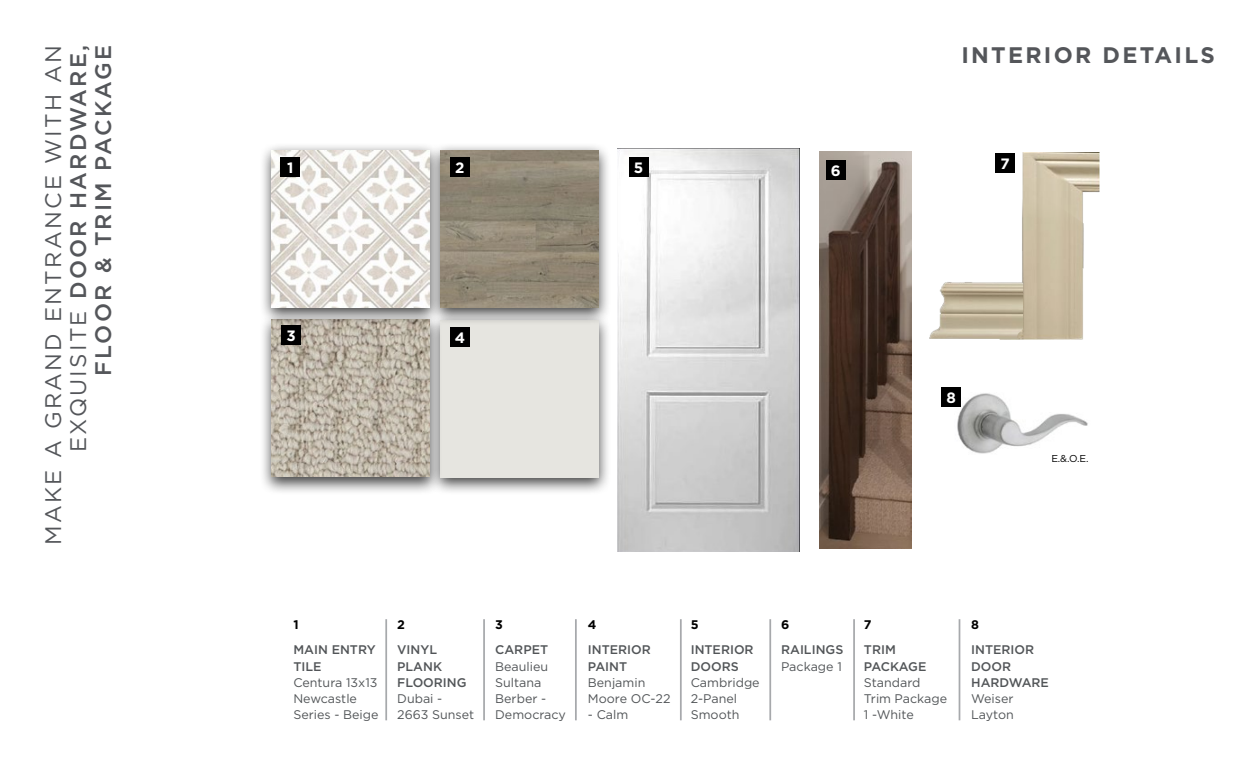
<style>
.page{position:relative;width:1260px;height:765px;background:#fff}
.page>*{position:absolute;margin:0;border:0;box-sizing:border-box;transform-origin:0 0}
.t1{font:22.5px/25px "Gotham";letter-spacing:.1em;color:#54565a;text-align:right}
.t2{font:700 22.5px "Gotham";letter-spacing:.1em;color:#54565a}
.t3{font:700 15px "Gotham";color:#fff}
.t4{font:12.5px/16.2px "Gotham";color:#525558}
.t5{font:500 12.5px/16.2px "Gotham";color:#525558}
.t6{font:700 12.5px "Gotham";color:#000}
.t7{font:10px "Gotham";color:#000}
.s1{font-weight:500}
</style>
<div class="page">
<img style="left:820px;top:151px;width:91px;height:397px">
<img style="left:1022px;top:152px;width:78px;height:15px">
<img style="left:1000px;top:167px;width:100px;height:173px">
<img style="left:929px;top:267px;width:94px;height:72px">
<hr style="left:385px;top:619px;width:2px;height:101px;background:#a7a9ac">
<hr style="left:959px;top:619px;width:1px;height:101px;background:#a7a9ac">
<hr style="left:853px;top:619px;width:2px;height:101px;background:#a7a9ac">
<hr style="left:769px;top:619px;width:2px;height:101px;background:#a7a9ac">
<hr style="left:575px;top:619px;width:2px;height:101px;background:#a7a9ac">
<hr style="left:483px;top:619px;width:2px;height:101px;background:#a7a9ac">
<hr style="left:680px;top:619px;width:2px;height:101px;background:#a7a9ac">
<img style="left:954px;top:393px;width:134px;height:61px">
<img style="left:617px;top:148px;width:182px;height:403px">
<div style="left:428px;top:313px;width:183px;height:183px;background:#000;opacity:.75"></div>
<div style="left:442px;top:326px;width:156px;height:152px;background:#e6e5e0"></div>
<div style="left:259px;top:312px;width:183px;height:183px;background:#000;opacity:.75"></div>
<img style="left:272px;top:326px;width:157px;height:151px">
<div style="left:259px;top:143px;width:183px;height:183px;background:#000;opacity:.75"></div>
<img style="left:272px;top:150px;width:156px;height:158px">
<div style="left:428px;top:143px;width:183px;height:183px;background:#000;opacity:.75"></div>
<img style="left:441px;top:150px;width:157px;height:158px">
<div style="left:281px;top:157px;width:19px;height:20px;background:#000"></div>
<div style="left:282px;top:325px;width:19px;height:19px;background:#000"></div>
<div style="left:450px;top:327px;width:20px;height:19px;background:#000"></div>
<div style="left:450px;top:157px;width:20px;height:20px;background:#000"></div>
<div style="left:826px;top:161px;width:20px;height:19px;background:#000"></div>
<div style="left:995px;top:153px;width:20px;height:19px;background:#000"></div>
<div style="left:941px;top:387px;width:20px;height:19px;background:#000"></div>
<div style="left:629px;top:158px;width:19px;height:19px;background:#000"></div>
<h1 class="t1" style="left:40px;top:545px;width:501px;rotate:-90deg">MAKE A GRAND ENTRANCE WITH AN<br>EXQUISITE <span class="s1">DOOR HARDWARE,<br>FLOOR &amp; TRIM PACKAGE</span></h1>
<h1 class="t2" style="left:961px;top:40px;width:255px">INTERIOR DETAILS</h1>
<p class="t3" style="left:1000px;top:153px;width:11px">7</p>
<p class="t3" style="left:455px;top:158px;width:11px">2</p>
<p class="t3" style="left:287px;top:158px;width:8px">1</p>
<p class="t3" style="left:634px;top:158px;width:11px">5</p>
<p class="t3" style="left:831px;top:161px;width:11px">6</p>
<p class="t3" style="left:287px;top:325px;width:11px">3</p>
<p class="t3" style="left:455px;top:327px;width:12px">4</p>
<p class="t3" style="left:946px;top:387px;width:11px">8</p>
<p class="t7" style="left:1051px;top:452px;width:39px">E.&amp;.O.E.</p>
<p class="t6" style="left:293px;top:616px;width:7px">1</p>
<p class="t6" style="left:397px;top:616px;width:9px">2</p>
<p class="t6" style="left:495px;top:616px;width:9px">3</p>
<p class="t6" style="left:588px;top:616px;width:10px">4</p>
<p class="t6" style="left:691px;top:616px;width:9px">5</p>
<p class="t6" style="left:781px;top:616px;width:10px">6</p>
<p class="t6" style="left:864px;top:616px;width:9px">7</p>
<p class="t6" style="left:971px;top:616px;width:9px">8</p>
<p class="t5" style="left:971px;top:642px;width:79px">INTERIOR<br>DOOR<br>HARDWARE</p>
<p class="t4" style="left:971px;top:690px;width:44px">Weiser<br>Layton</p>
<p class="t5" style="left:495px;top:642px;width:54px">CARPET</p>
<p class="t4" style="left:495px;top:658px;width:72px">Beaulieu<br>Sultana<br>Berber -<br>Democracy</p>
<p class="t5" style="left:588px;top:642px;width:64px">INTERIOR<br>PAINT</p>
<p class="t4" style="left:588px;top:674px;width:84px">Benjamin<br>Moore OC-22</p>
<p class="t4" style="left:588px;top:707px;width:42px">- Calm</p>
<p class="t5" style="left:691px;top:642px;width:64px">INTERIOR<br>DOORS</p>
<p class="t4" style="left:691px;top:674px;width:71px">Cambridge<br>2-Panel<br>Smooth</p>
<p class="t5" style="left:781px;top:642px;width:64px">RAILINGS</p>
<p class="t4" style="left:781px;top:658px;width:62px">Package 1</p>
<p class="t5" style="left:293px;top:642px;width:84px">MAIN ENTRY<br>TILE</p>
<p class="t4" style="left:293px;top:674px;width:87px">Centura 13x13<br>Newcastle<br>Series - Beige</p>
<p class="t5" style="left:397px;top:642px;width:71px">VINYL<br>PLANK<br>FLOORING</p>
<p class="t4" style="left:397px;top:690px;width:78px">Dubai -<br>2663 Sunset</p>
<p class="t5" style="left:864px;top:642px;width:64px">TRIM<br>PACKAGE</p>
<p class="t4" style="left:864px;top:674px;width:85px">Standard<br>Trim Package<br>1 -White</p>
</div>
